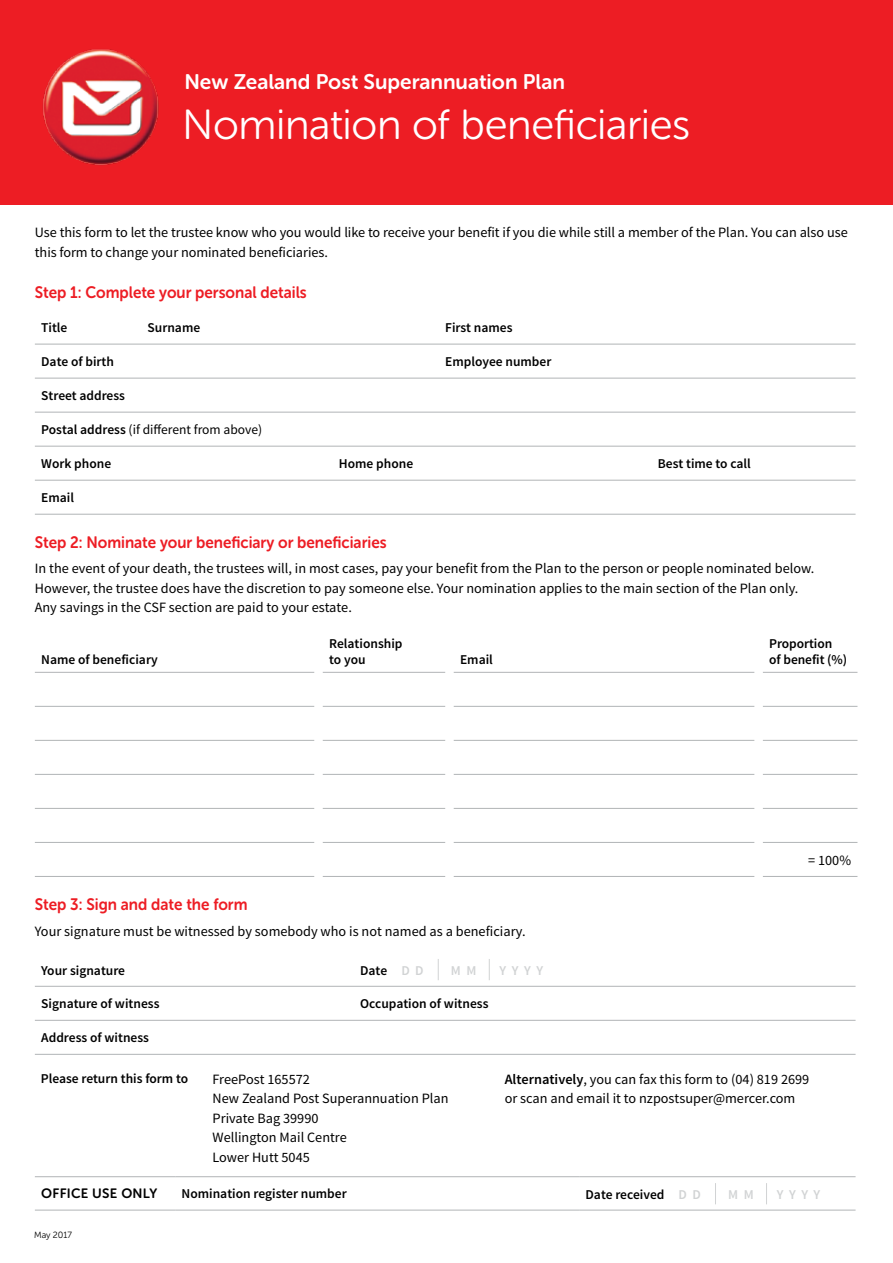
<style>
.page{position:relative;width:893px;height:1263px;background:#fff}
.page>*{position:absolute;margin:0;border:0;box-sizing:border-box;transform-origin:0 0}
.t1{font:42px "Museo Sans Rounded 300";letter-spacing:-.01em;color:#fff}
.t2{font:21px "Museo Sans Rounded 700";color:#fff}
.t3{font:16.5px "Museo Sans Rounded 700";color:#ed1d24;scale:.93 1}
.t4{font:14.25px/19.5px "Source Sans Pro";color:#000}
.t5{font:600 13.5px/16.2px "Source Sans Pro";color:#000}
.t6{font:13.5px "Source Sans Pro";color:#000}
.t7{font:13.5px "Museo Sans Rounded 700";letter-spacing:.02em;color:#000}
.t8{font:600 13.5px "Source Sans Pro";color:#d1d3d4}
.t9{font:9px "Museo Sans Rounded 300";color:#000}
.s1{font-weight:600}
.s2{color:#d1d3d4}
</style>
<div class="page">
<div style="left:0;top:0;width:893px;height:204px;background:#ed1d24"></div>
<img style="left:42px;top:49px;width:117px;height:117px">
<hr style="left:35px;top:344px;width:820px;height:1px;background:#b1b4b6">
<hr style="left:35px;top:378px;width:820px;height:1px;background:#b1b4b6">
<hr style="left:35px;top:412px;width:820px;height:1px;background:#b1b4b6">
<hr style="left:35px;top:446px;width:820px;height:1px;background:#b1b4b6">
<hr style="left:35px;top:480px;width:820px;height:1px;background:#b1b4b6">
<hr style="left:35px;top:514px;width:820px;height:1px;background:#b1b4b6">
<hr style="left:35px;top:672px;width:279px;height:1px;background:#b1b4b6">
<hr style="left:323px;top:672px;width:122px;height:1px;background:#b1b4b6">
<hr style="left:454px;top:672px;width:300px;height:1px;background:#b1b4b6">
<hr style="left:763px;top:672px;width:94px;height:1px;background:#b1b4b6">
<hr style="left:35px;top:706px;width:279px;height:1px;background:#b1b4b6">
<hr style="left:323px;top:706px;width:122px;height:1px;background:#b1b4b6">
<hr style="left:454px;top:706px;width:300px;height:1px;background:#b1b4b6">
<hr style="left:763px;top:706px;width:94px;height:1px;background:#b1b4b6">
<hr style="left:35px;top:740px;width:279px;height:1px;background:#b1b4b6">
<hr style="left:323px;top:740px;width:122px;height:1px;background:#b1b4b6">
<hr style="left:454px;top:740px;width:300px;height:1px;background:#b1b4b6">
<hr style="left:763px;top:740px;width:94px;height:1px;background:#b1b4b6">
<hr style="left:35px;top:774px;width:279px;height:1px;background:#b1b4b6">
<hr style="left:323px;top:774px;width:122px;height:1px;background:#b1b4b6">
<hr style="left:454px;top:774px;width:300px;height:1px;background:#b1b4b6">
<hr style="left:763px;top:774px;width:94px;height:1px;background:#b1b4b6">
<hr style="left:35px;top:808px;width:279px;height:1px;background:#b1b4b6">
<hr style="left:323px;top:808px;width:122px;height:1px;background:#b1b4b6">
<hr style="left:454px;top:808px;width:300px;height:1px;background:#b1b4b6">
<hr style="left:763px;top:808px;width:94px;height:1px;background:#b1b4b6">
<hr style="left:35px;top:842px;width:279px;height:1px;background:#b1b4b6">
<hr style="left:323px;top:842px;width:122px;height:1px;background:#b1b4b6">
<hr style="left:454px;top:842px;width:300px;height:1px;background:#b1b4b6">
<hr style="left:763px;top:842px;width:94px;height:1px;background:#b1b4b6">
<hr style="left:35px;top:876px;width:279px;height:1px;background:#b1b4b6">
<hr style="left:323px;top:876px;width:122px;height:1px;background:#b1b4b6">
<hr style="left:454px;top:876px;width:300px;height:1px;background:#b1b4b6">
<hr style="left:763px;top:876px;width:94px;height:1px;background:#b1b4b6">
<hr style="left:35px;top:986px;width:820px;height:1px;background:#b1b4b6">
<hr style="left:35px;top:1020px;width:820px;height:1px;background:#b1b4b6">
<hr style="left:35px;top:1054px;width:820px;height:1px;background:#b1b4b6">
<svg style="left:438px;top:959px;width:1px;height:21px"></svg>
<svg style="left:489px;top:959px;width:1px;height:21px"></svg>
<hr style="left:35px;top:1176px;width:140px;height:1px;background:#b1b4b6">
<hr style="left:175px;top:1176px;width:404px;height:1px;background:#b1b4b6">
<hr style="left:579px;top:1176px;width:276px;height:1px;background:#b1b4b6">
<hr style="left:35px;top:1210px;width:140px;height:1px;background:#b1b4b6">
<hr style="left:175px;top:1210px;width:404px;height:1px;background:#b1b4b6">
<hr style="left:579px;top:1210px;width:276px;height:1px;background:#b1b4b6">
<svg style="left:715px;top:1183px;width:1px;height:21px"></svg>
<svg style="left:766px;top:1183px;width:1px;height:21px"></svg>
<h2 class="t2" style="left:185px;top:70px;width:382px">New Zealand Post Superannuation Plan</h2>
<h1 class="t1" style="left:182px;top:102px;width:509px">Nomination of beneficiaries</h1>
<p class="t4" style="left:35px;top:223px;width:814px">Use this form to let the trustee know who you would like to receive your benefit if you die while still a member of the Plan. You can also use this form to change your nominated beneficiaries.</p>
<p class="t3" style="left:35px;top:283px;width:294px">Step 1: Complete your personal details</p>
<p class="t5" style="left:41px;top:320px;width:28px">Title</p>
<p class="t5" style="left:148px;top:320px;width:54px">Surname</p>
<p class="t5" style="left:445px;top:320px;width:69px">First names</p>
<p class="t5" style="left:41px;top:354px;width:74px">Date of birth</p>
<p class="t5" style="left:445px;top:354px;width:108px">Employee number</p>
<p class="t5" style="left:41px;top:388px;width:85px">Street address</p>
<p class="t6" style="left:41px;top:421px;width:222px"><span class="s1">Postal address</span> (if different from above)</p>
<p class="t5" style="left:41px;top:456px;width:71px">Work phone</p>
<p class="t5" style="left:339px;top:456px;width:76px">Home phone</p>
<p class="t5" style="left:658px;top:456px;width:95px">Best time to call</p>
<p class="t5" style="left:41px;top:490px;width:34px">Email</p>
<p class="t3" style="left:35px;top:533px;width:380px">Step 2: Nominate your beneficiary or beneficiaries</p>
<p class="t4" style="left:35px;top:559px;width:781px">In the event of your death, the trustees will, in most cases, pay your benefit from the Plan to the person or people nominated below.<br>However, the trustee does have the discretion to pay someone else. Your nomination applies to the main section of the Plan only.<br>Any savings in the CSF section are paid to your estate.</p>
<p class="t5" style="left:41px;top:652px;width:118px">Name of beneficiary</p>
<p class="t5" style="left:329px;top:635px;width:75px">Relationship to you</p>
<p class="t5" style="left:769px;top:635px;width:79px">Proportion of benefit (%)</p>
<p class="t5" style="left:460px;top:652px;width:34px">Email</p>
<p class="t3" style="left:35px;top:895px;width:230px">Step 3: Sign and date the form</p>
<p class="t4" style="left:35px;top:921px;width:492px">Your signature must be witnessed by somebody who is not named as a beneficiary.</p>
<p class="t5" style="left:41px;top:962px;width:85px">Your signature</p>
<p class="t5" style="left:360px;top:962px;width:65px">Date <span class="s2">D D</span></p>
<p class="t8" style="left:451px;top:962px;width:27px">M M</p>
<p class="t8" style="left:500px;top:962px;width:45px">Y Y Y Y</p>
<p class="t5" style="left:41px;top:996px;width:120px">Signature of witness</p>
<p class="t5" style="left:360px;top:996px;width:130px">Occupation of witness</p>
<p class="t5" style="left:41px;top:1030px;width:109px">Address of witness</p>
<p class="t4" style="left:808px;top:850px;width:44px">= 100%</p>
<p class="t5" style="left:41px;top:1071px;width:149px">Please return this form to</p>
<p class="t4" style="left:213px;top:1069px;width:237px">FreePost 165572<br>New Zealand Post Superannuation Plan<br>Private Bag 39990<br>Wellington Mail Centre<br>Lower Hutt 5045</p>
<p class="t4" style="left:505px;top:1069px;width:306px"><span class="s1">Alternatively</span>, you can fax this form to (04) 819 2699 or scan and email it to nzpostsuper@mercer.com</p>
<p class="t7" style="left:41px;top:1186px;width:118px">OFFICE USE ONLY</p>
<p class="t5" style="left:182px;top:1186px;width:167px">Nomination register number</p>
<p class="t5" style="left:585px;top:1186px;width:117px">Date received <span class="s2">D D</span></p>
<p class="t8" style="left:728px;top:1186px;width:27px">M M</p>
<p class="t8" style="left:777px;top:1186px;width:45px">Y Y Y Y</p>
<p class="t9" style="left:34px;top:1230px;width:39px">May 2017</p>
</div>
